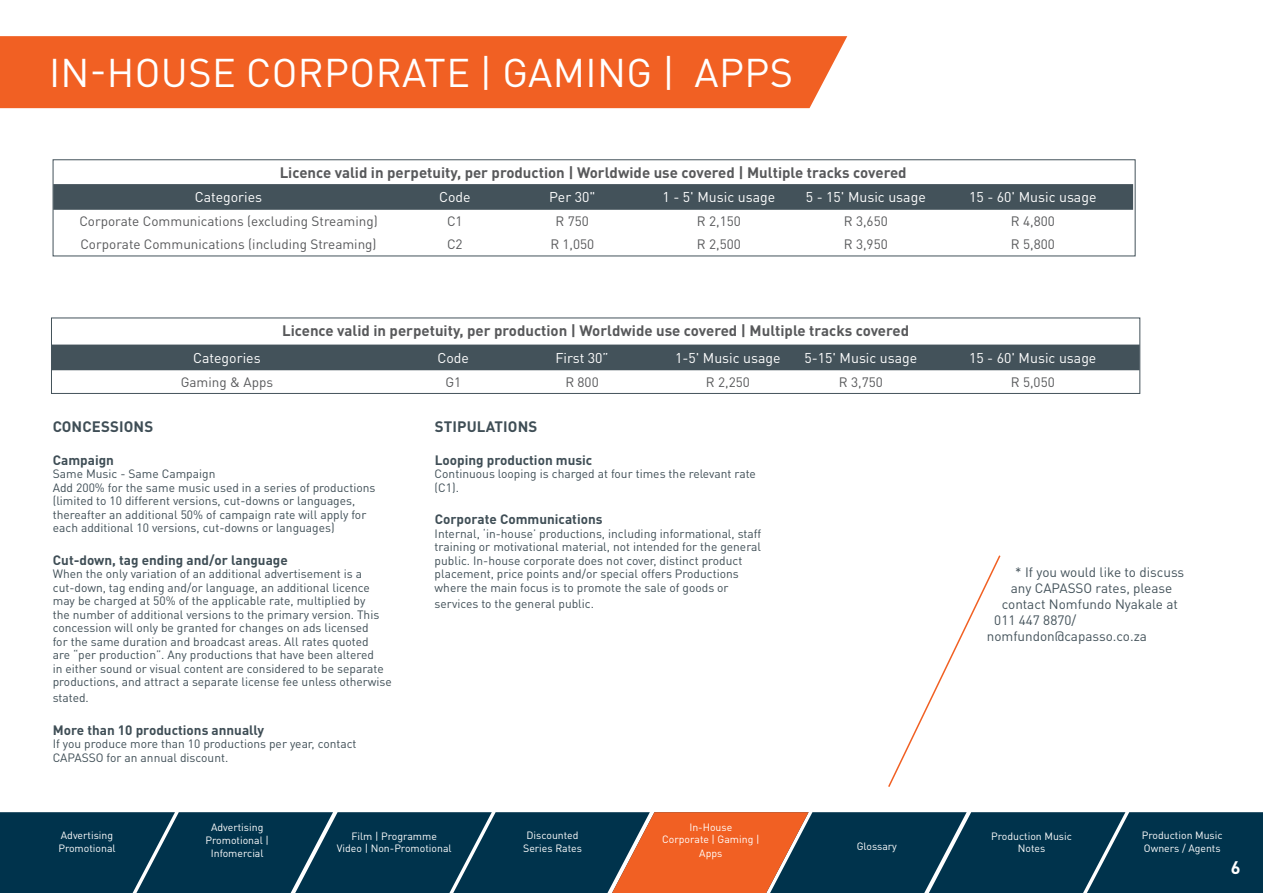
<style>
.page{position:relative;width:1263px;height:893px;background:#fff}
.page>*{position:absolute;margin:0;border:0;box-sizing:border-box;transform-origin:0 0}
.t1{font:39.6px "DIN Pro";letter-spacing:.01em;color:#fff}
.t2{font:700 18px "DIN Pro";color:#fff}
.t3{font:700 15px "DIN Pro";color:#58595b}
.t4{font:700 15px "DIN Pro";letter-spacing:.01em;color:#3f4e56}
.t5{font:14.1px "DIN Pro";color:#fff}
.t6{font:13.5px "DIN Pro";color:#58595b}
.t7{font:700 13.5px "DIN Pro";color:#3f4e56}
.t8{font:13.5px "DIN Pro";color:#43525a}
.t9{font:12px/13.5px "DIN Pro";color:#3f4e56}
.t10{font:10.5px/12.8px "DIN Pro";color:#fff;text-align:center}
</style>
<div class="page">
<div style="left:0;top:36px;width:847px;height:72px;background:#f16023"></div>
<svg style="left:55px;top:184px;width:1078px;height:26px;background:#45535b"></svg>
<div style="left:53px;top:345px;width:1085px;height:25px;background:#43525a"></div>
<div style="left:51px;top:318px;width:1089px;height:76px;border:1px solid #43525a"></div>
<svg style="left:0;top:812px;width:1263px;height:81px;background:#243e4c"></svg>
<svg style="left:888px;top:555px;width:113px;height:232px"></svg>
<h1 class="t1" style="left:49px;top:46px;width:745px">IN-HOUSE CORPORATE | GAMING | APPS</h1>
<p class="t3" style="left:280px;top:162px;width:628px">Licence valid in perpetuity, per production | Worldwide use covered | Multiple tracks covered</p>
<p class="t5" style="left:195px;top:188px;width:69px">Categories</p>
<p class="t5" style="left:439px;top:188px;width:33px">Code</p>
<p class="t5" style="left:549px;top:188px;width:48px">Per 30"</p>
<p class="t5" style="left:663px;top:188px;width:114px">1 - 5' Music usage</p>
<p class="t5" style="left:806px;top:188px;width:121px">5 - 15' Music usage</p>
<p class="t5" style="left:969px;top:188px;width:129px">15 - 60' Music usage</p>
<p class="t6" style="left:79px;top:212px;width:300px">Corporate Communications (excluding Streaming)</p>
<p class="t6" style="left:447px;top:212px;width:17px">C1</p>
<p class="t6" style="left:556px;top:212px;width:35px">R 750</p>
<p class="t6" style="left:697px;top:212px;width:45px">R 2,150</p>
<p class="t6" style="left:844px;top:212px;width:45px">R 3,650</p>
<p class="t6" style="left:1011px;top:212px;width:45px">R 4,800</p>
<p class="t6" style="left:80px;top:235px;width:298px">Corporate Communications (including Streaming)</p>
<p class="t6" style="left:447px;top:235px;width:17px">C2</p>
<p class="t6" style="left:550px;top:235px;width:45px">R 1,050</p>
<p class="t6" style="left:697px;top:235px;width:45px">R 2,500</p>
<p class="t6" style="left:844px;top:235px;width:45px">R 3,950</p>
<p class="t6" style="left:1011px;top:235px;width:45px">R 5,800</p>
<p class="t3" style="left:282px;top:320px;width:628px">Licence valid in perpetuity, per production | Worldwide use covered | Multiple tracks covered</p>
<p class="t5" style="left:193px;top:348px;width:69px">Categories</p>
<p class="t5" style="left:437px;top:348px;width:33px">Code</p>
<p class="t5" style="left:555px;top:348px;width:55px">First 30”</p>
<p class="t5" style="left:675px;top:348px;width:107px">1-5' Music usage</p>
<p class="t5" style="left:804px;top:348px;width:114px">5-15' Music usage</p>
<p class="t5" style="left:969px;top:348px;width:129px">15 - 60' Music usage</p>
<p class="t6" style="left:181px;top:373px;width:94px">Gaming &amp; Apps</p>
<p class="t6" style="left:445px;top:373px;width:17px">G1</p>
<p class="t6" style="left:565px;top:373px;width:35px">R 800</p>
<p class="t6" style="left:706px;top:373px;width:45px">R 2,250</p>
<p class="t6" style="left:839px;top:373px;width:45px">R 3,750</p>
<p class="t6" style="left:1011px;top:373px;width:45px">R 5,050</p>
<p class="t4" style="left:53px;top:417px;width:102px">CONCESSIONS</p>
<p class="t7" style="left:53px;top:451px;width:63px">Campaign</p>
<p class="t9" style="left:53px;top:467px;width:324px">Same Music - Same Campaign<br>Add 200% for the same music used in a series of productions (limited to 10 different versions, cut-downs or languages, thereafter an additional 50% of campaign rate will apply for each additional 10 versions, cut-downs or languages)</p>
<p class="t7" style="left:53px;top:551px;width:236px">Cut-down, tag ending and/or language</p>
<p class="t9" style="left:53px;top:567px;width:341px">When the only variation of an additional advertisement is a cut-down, tag ending and/or language, an additional licence may be charged at 50% of the applicable rate, multiplied by<br>the number of additional versions to the primary version. This concession will only be granted for changes on ads licensed<br>for the same duration and broadcast areas. All rates quoted<br>are “per production”. Any productions that have been altered<br>in either sound or visual content are considered to be separate productions, and attract a separate license fee unless otherwise</p>
<p class="t9" style="left:53px;top:691px;width:38px">stated.</p>
<p class="t7" style="left:53px;top:721px;width:213px">More than 10 productions annually</p>
<p class="t9" style="left:53px;top:737px;width:305px">If you produce more than 10 productions per year, contact<br>CAPASSO for an annual discount.</p>
<p class="t4" style="left:435px;top:417px;width:104px">STIPULATIONS</p>
<p class="t7" style="left:435px;top:451px;width:159px">Looping production music</p>
<p class="t9" style="left:435px;top:467px;width:323px">Continuous looping is charged at four times the relevant rate (C1).</p>
<p class="t7" style="left:435px;top:510px;width:169px">Corporate Communications</p>
<p class="t9" style="left:435px;top:526px;width:328px">Internal, ‘in-house’ productions, including informational, staff training or motivational material, not intended for the general public. In-house corporate does not cover, distinct product placement, price points and/or special offers Productions where the main focus is to promote the sale of goods or</p>
<p class="t9" style="left:435px;top:596px;width:161px">services to the general public.</p>
<p class="t8" style="left:1015px;top:562px;width:170px">* If you would like to discuss</p>
<p class="t8" style="left:1011px;top:579px;width:163px">any CAPASSO rates, please</p>
<p class="t8" style="left:1002px;top:595px;width:178px">contact Nomfundo Nyakale at</p>
<p class="t8" style="left:994px;top:611px;width:83px">011 447 8870/</p>
<p class="t8" style="left:987px;top:627px;width:162px">nomfundon@capasso.co.za</p>
<p class="t10" style="left:58px;top:828px;width:59px;text-align:left">Advertising<br>Promotional</p>
<p class="t10" style="left:206px;top:820px;width:65px;line-height:13.2px">Advertising<br>Promotional |<br>Infomercial</p>
<p class="t10" style="left:337px;top:829px;width:116px">Film | Programme<br>Video | Non-Promotional</p>
<p class="t10" style="left:523px;top:828px;width:60px">Discounted<br>Series Rates</p>
<p class="t10" style="left:662px;top:820px;width:99px;line-height:13.2px">In-House<br>Corporate | Gaming |<br>Apps</p>
<p class="t10" style="left:991px;top:829px;width:82px">Production Music<br>Notes</p>
<p class="t10" style="left:857px;top:839px;width:42px">Glossary</p>
<p class="t10" style="left:1142px;top:828px;width:82px;text-align:left">Production Music<br>Owners / Agents</p>
<h2 class="t2" style="left:1231px;top:855px;width:11px">6</h2>
</div>
